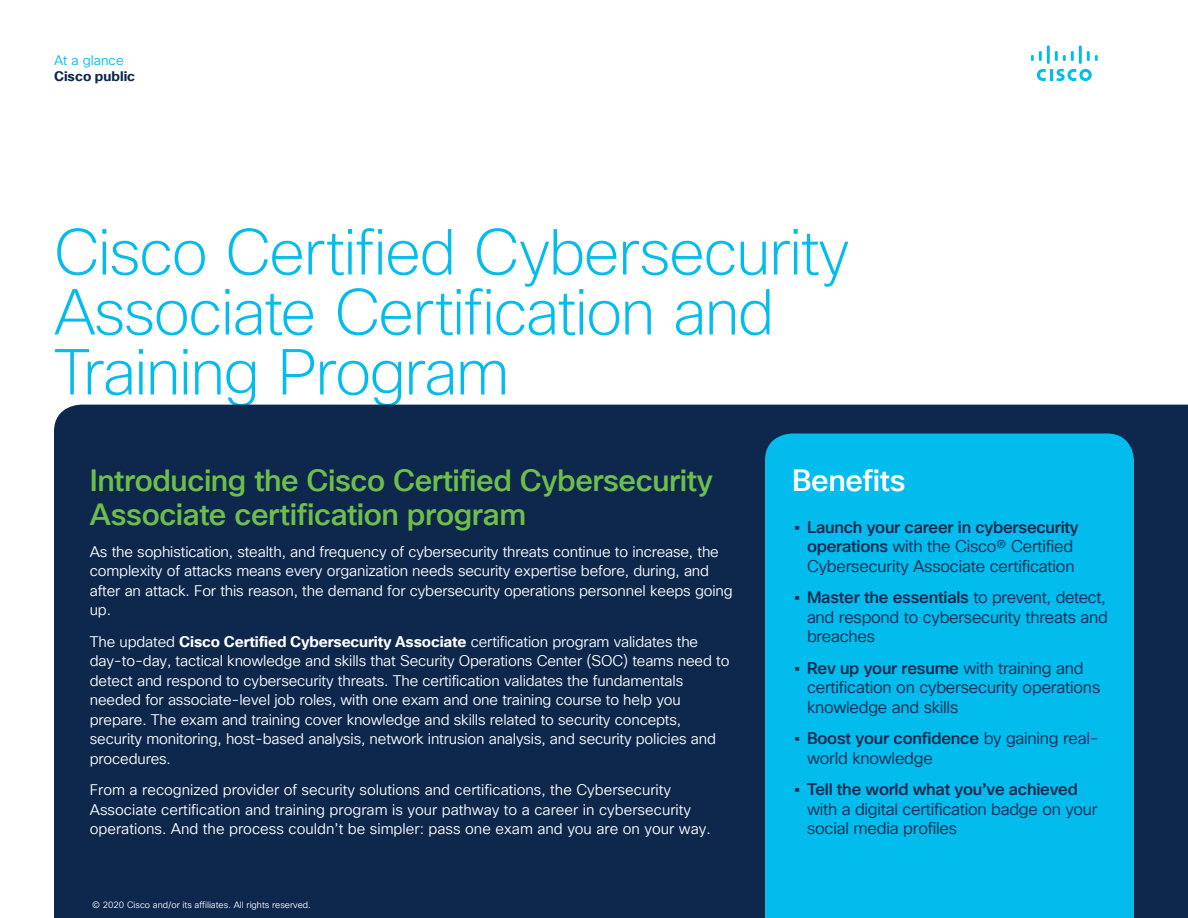
<style>
.page{position:relative;width:1188px;height:918px;background:#fff}
.page>*{position:absolute;margin:0;border:0;box-sizing:border-box;transform-origin:0 0}
.Title_Headline{font:200 63px/60px "Cisco Sans TT";letter-spacing:-.025em;color:#01bcec}
.Footer_white{font:500 30px/34.5px "Cisco Sans TT";letter-spacing:-.015em;color:#6dbe4b}
.Sidebar_Heading_Whit{font:500 30px "Cisco Sans TT";letter-spacing:-.01em;color:#fff}
.t1{font:16.5px/19.5px "Cisco Sans TT Light";letter-spacing:-.015em;color:#0d274d}
.Footer_white-2{font:15px/19.5px "Cisco Sans TT Light";letter-spacing:-.01em;color:#fff}
.Title_Headline-2{font:700 13.5px/16.5px "Cisco Sans TT";color:#0d274d}
.Footer_white-3{font:9px "Cisco Sans TT Light";color:#fff}
.s1{font-family:"Cisco Sans TT Light";font-weight:400;color:#01bcec}
.s2{font-family:"Cisco Sans TT";font-weight:700}
.s3{font-family:"Cisco Sans TT";font-weight:500}
</style>
<div class="page">
<svg style="left:1037px;top:69px;width:55px;height:12px"></svg>
<svg style="left:1031px;top:51px;width:11px;height:10px"></svg>
<hr style="left:1047px;top:45px;width:3px;height:19px;background:#00bdeb">
<svg style="left:1055px;top:51px;width:19px;height:10px"></svg>
<hr style="left:1079px;top:45px;width:3px;height:19px;background:#00bdeb">
<svg style="left:1087px;top:51px;width:11px;height:10px"></svg>
<div style="left:54px;top:405px;width:1134px;height:513px;background:#0d274d"></div>
<div style="left:765px;top:434px;width:369px;height:484px;background:#01bcec"></div>
<p class="Title_Headline-2" style="left:54px;top:52px;width:83px"><span class="s1">At a glance<br></span>Cisco public</p>
<p class="Title_Headline" style="left:54px;top:224px;width:797px">Cisco Certified Cybersecurity<br>Associate Certification and<br>Training Program</p>
<p class="Footer_white" style="left:90px;top:464px;width:624px">Introducing the Cisco Certified Cybersecurity<br>Associate certification program</p>
<p class="Footer_white-2" style="left:90px;top:542px;width:644px">As the sophistication, stealth, and frequency of cybersecurity threats continue to increase, the complexity of attacks means every organization needs security expertise before, during, and after an attack. For this reason, the demand for cybersecurity operations personnel keeps going up.</p>
<p class="Footer_white-2" style="left:90px;top:632px;width:641px">The updated <span class="s2">Cisco Certified Cybersecurity Associate</span> certification program validates the day-to-day, tactical knowledge and skills that Security Operations Center (SOC) teams need to detect and respond to cybersecurity threats. The certification validates the fundamentals needed for associate-level job roles, with one exam and one training course to help you prepare. The exam and training cover knowledge and skills related to security concepts, security monitoring, host-based analysis, network intrusion analysis, and security policies and procedures.</p>
<p class="Footer_white-2" style="left:90px;top:781px;width:622px">From a recognized provider of security solutions and certifications, the Cybersecurity<br>Associate certification and training program is your pathway to a career in cybersecurity operations. And the process couldn’t be simpler: pass one exam and you are on your way.</p>
<p class="Footer_white-3" style="left:92px;top:899px;width:220px">© 2020 Cisco and/or its affiliates. All rights reserved.</p>
<p class="Sidebar_Heading_Whit" style="left:792px;top:461px;width:115px">Benefits</p>
<p class="t1" style="left:794px;top:518px;width:286px;text-align:center"><span class="s2">•</span> <span class="s3">Launch your career in cybersecurity operations</span> with the Cisco® Certified<br>Cybersecurity Associate certification</p>
<p class="t1" style="left:807px;top:588px;width:302px;text-align:justify;text-indent:-13px"><span class="s2">•</span> <span class="s3">Master the essentials</span> to prevent, detect, and respond to cybersecurity threats and breaches</p>
<p class="t1" style="left:807px;top:659px;width:295px;text-indent:-13px"><span class="s2">•</span> <span class="s3">Rev up your resume</span> with training and certification on cybersecurity operations knowledge and skills</p>
<p class="t1" style="left:807px;top:729px;width:293px;text-indent:-13px"><span class="s2">•</span> <span class="s3">Boost your confidence</span> by gaining real&shy;world knowledge</p>
<p class="t1" style="left:807px;top:780px;width:292px;text-indent:-13px"><span class="s2">•</span> <span class="s3">Tell the world what you’ve achieved </span>with a digital certification badge on your social media profiles</p>
</div>
